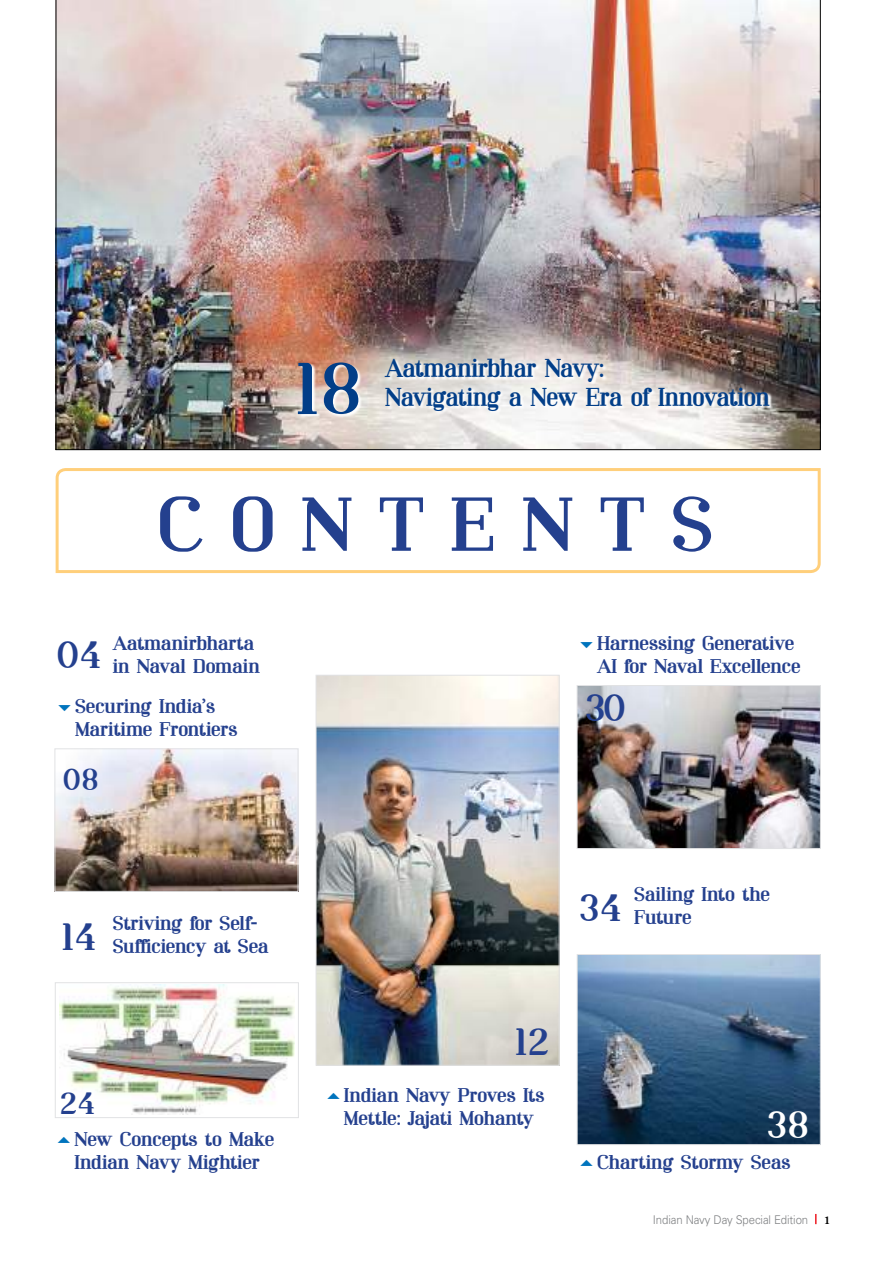
<style>
.page{position:relative;width:893px;height:1263px;background:#fff}
.page>*{position:absolute;margin:0;border:0;box-sizing:border-box;transform-origin:0 0}
.t1{font:600 75px "Mechanized";letter-spacing:.36em;color:#24408e}
.t2{font:600 72px "Mechanized";color:#023e88}
.t3{font:600 37.5px "Mechanized";color:#24408e}
.t4{font:600 37.5px "Mechanized";color:#fff}
.t5{font:600 30.3px "Mechanized";color:#24408e}
.t6{font:600 30px "Mechanized";color:#24408e}
.t7{font:600 25.5px "Mechanized";letter-spacing:-.015em;color:#023e88;scale:.95 1}
.t8{font:600 19.5px/23.4px "Mechanized";color:#24408e}
.t9{font:300 12px "Univers LT Std";letter-spacing:-.01em;color:#808284;scale:.95 1}
.s1{font-family:"Bell MT Bold";font-weight:400;font-size:14.25px;color:#000}
</style>
<div class="page">
<svg style="left:815px;top:1214px;width:2px;height:10px"></svg>
<svg style="left:55px;top:468px;width:766px;height:105px"></svg>
<img style="left:59px;top:985px;width:235px;height:130px">
<div style="left:55px;top:982px;width:244px;height:136px;border:1px solid #e1e2e4"></div>
<img style="left:579px;top:956px;width:240px;height:187px">
<div style="left:577px;top:954px;width:244px;height:191px;border:1px solid #e1e2e4"></div>
<img style="left:57px;top:750px;width:239px;height:140px">
<div style="left:55px;top:748px;width:243px;height:144px;border:1px solid #e1e2e4"></div>
<img style="left:579px;top:687px;width:240px;height:160px">
<div style="left:577px;top:685px;width:244px;height:164px;border:1px solid #e1e2e4"></div>
<img style="left:56px;top:0;width:765px;height:450px">
<img style="left:318px;top:677px;width:240px;height:387px">
<div style="left:316px;top:675px;width:244px;height:391px;border:1px solid #e1e2e4"></div>
<svg style="left:385px;top:359px;width:388px;height:55px"></svg>
<svg style="left:298px;top:363px;width:64px;height:55px"></svg>
<h2 class="t2" style="left:294px;top:347px;width:69px">18</h2>
<h3 class="t7" style="left:385px;top:354px;width:232px">Aatmanirbhar Navy:</h3>
<h3 class="t7" style="left:385px;top:382px;width:406px">Navigating a New Era of Innovation</h3>
<h1 class="t1" style="left:158px;top:481px;width:557px">Contents</h1>
<p class="t8" style="left:56px;top:631px;width:205px;text-align:right">Aatmanirbharta<br><sup>04</sup> in Naval Domain</p>
<p class="t8" style="left:75px;top:694px;width:164px">Securing India’s<br>Maritime Frontiers</p>
<h3 class="t6" style="left:63px;top:763px;width:38px">08</h3>
<h3 class="t3" style="left:61px;top:915px;width:37px">14</h3>
<p class="t8" style="left:113px;top:911px;width:157px">Striving for Self-<br>Sufficiency at Sea</p>
<h3 class="t5" style="left:60px;top:1086px;width:37px">24</h3>
<p class="t8" style="left:74px;top:1127px;width:201px">New Concepts to Make<br>Indian Navy Mightier</p>
<p class="t8" style="left:597px;top:631px;width:205px">Harnessing Generative<br>AI for Naval Excellence</p>
<h3 class="t3" style="left:585px;top:686px;width:43px">30</h3>
<h3 class="t3" style="left:579px;top:886px;width:45px">34</h3>
<p class="t8" style="left:634px;top:882px;width:137px">Sailing Into the<br>Future</p>
<h3 class="t3" style="left:514px;top:1020px;width:37px">12</h3>
<p class="t8" style="left:344px;top:1083px;width:202px">Indian Navy Proves Its<br>Mettle: Jajati Mohanty</p>
<h3 class="t4" style="left:766px;top:1103px;width:44px">38</h3>
<p class="t8" style="left:597px;top:1151px;width:195px">Charting Stormy Seas</p>
<p class="t9" style="left:653px;top:1213px;width:188px">Indian Navy Day Special Edition <span class="s1">1</span></p>
</div>
